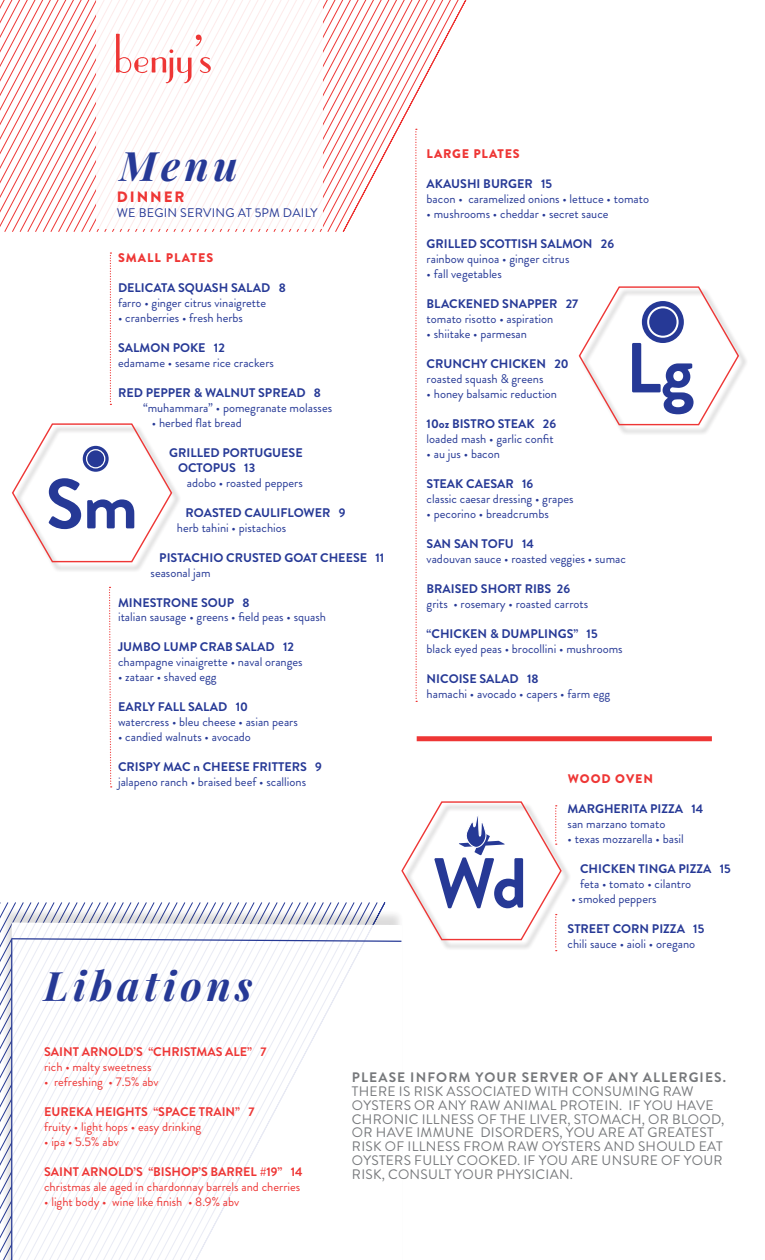
<style>
.page{position:relative;width:765px;height:1260px;background:#fff}
.page>*{position:absolute;margin:0;border:0;box-sizing:border-box;transform-origin:0 0}
.Gotham_8_10{font:700 70.62px "Brandon Grotesque";color:#263996}
.Gotham_8_10-2{font:italic 700 40.5px "Playfair Display";letter-spacing:.11em;color:#263996}
.wine_category{font:900 15px "Brandon Grotesque";letter-spacing:.13em;color:#ee3635}
.Gotham_8_10-3{font:13.75px/13.8px "Brandon Grotesque";letter-spacing:.02em;color:#76787b}
.Gotham_8_10-4{font:700 13.75px "Brandon Grotesque";letter-spacing:.08em;color:#76787b}
.Gotham_8_10-5{font:12.5px "Brandon Grotesque";color:#263996}
.Gotham_8_10-6{font:700 12.5px "Brandon Grotesque";color:#263996}
.Gotham_8_10-7{font:12.5px "Brandon Grotesque";color:#ee3635}
.Gotham_8_10-8{font:700 12.5px "Brandon Grotesque";color:#ee3635}
.Gotham_8_10-9{font:12.5px "Brandon Grotesque";letter-spacing:.02em;color:#263996}
.wine_category-2{font:900 12.5px "Brandon Grotesque";letter-spacing:.08em;color:#ee3635}
.wine_category-3{font:900 12.5px "Brandon Grotesque";letter-spacing:.06em;color:#ee3635}
</style>
<div class="page">
<div style="left:0;top:906px;width:405px;height:354px;background:#231f20;opacity:.18"></div>
<svg style="left:12px;top:951px;width:390px;height:309px"></svg>
<div style="left:403px;top:803px;width:168px;height:147px;background:#231f20;opacity:.37"></div>
<svg style="left:0;top:0;width:467px;height:232px"></svg>
<div style="left:581px;top:288px;width:167px;height:147px;background:#231f20;opacity:.37"></div>
<svg style="left:578px;top:286px;width:162px;height:140px"></svg>
<div style="left:642px;top:301px;width:42px;height:42px;background:#263996;border-radius:50%"></div>
<div style="left:647px;top:306px;width:32px;height:32px;border:2px solid #fff;border-radius:50%"></div>
<svg style="left:415px;top:129px;width:2px;height:573px"></svg>
<div style="left:14px;top:425px;width:168px;height:147px;background:#231f20;opacity:.37"></div>
<svg style="left:12px;top:423px;width:161px;height:140px"></svg>
<svg style="left:83px;top:446px;width:26px;height:26px"></svg>
<div style="left:87px;top:450px;width:18px;height:18px;background:#263996;border-radius:50%"></div>
<div style="left:86px;top:449px;width:19px;height:19px;border:1px solid #fff;border-radius:50%"></div>
<svg style="left:110px;top:252px;width:1px;height:153px"></svg>
<svg style="left:109px;top:587px;width:3px;height:201px"></svg>
<div style="left:417px;top:736px;width:295px;height:5px;background:#ee3635"></div>
<hr style="left:11px;top:939px;width:1px;height:321px;background:#263996">
<div style="left:96px;top:0;width:227px;height:229px;background:#fff"></div>
<svg style="left:116px;top:34px;width:95px;height:49px"></svg>
<svg style="left:10px;top:801px;width:553px;height:150px"></svg>
<p class="Gotham_8_10-2" style="left:120px;top:138px;width:119px">Menu</p>
<p class="wine_category" style="left:117px;top:186px;width:69px">DINNER</p>
<p class="Gotham_8_10-9" style="left:117px;top:204px;width:202px">WE BEGIN SERVING AT 5PM DAILY</p>
<p class="wine_category-2" style="left:118px;top:248px;width:97px">SMALL PLATES</p>
<p class="Gotham_8_10-6" style="left:118px;top:278px;width:169px">DELICATA SQUASH SALAD 8</p>
<p class="Gotham_8_10-5" style="left:118px;top:294px;width:150px">farro • ginger citrus vinaigrette</p>
<p class="Gotham_8_10-5" style="left:118px;top:309px;width:127px">• cranberries • fresh herbs</p>
<p class="Gotham_8_10-6" style="left:118px;top:338px;width:108px">SALMON POKE 12</p>
<p class="Gotham_8_10-5" style="left:118px;top:354px;width:157px">edamame • sesame rice crackers</p>
<p class="Gotham_8_10-6" style="left:118px;top:383px;width:204px">RED PEPPER &amp; WALNUT SPREAD 8</p>
<p class="Gotham_8_10-5" style="left:143px;top:399px;width:191px">“muhammara” • pomegranate molasses</p>
<p class="Gotham_8_10-5" style="left:152px;top:414px;width:91px">• herbed flat bread</p>
<p class="Gotham_8_10-6" style="left:169px;top:443px;width:135px">GRILLED PORTUGUESE</p>
<p class="Gotham_8_10-6" style="left:178px;top:458px;width:79px">OCTOPUS 13</p>
<p class="Gotham_8_10-5" style="left:187px;top:474px;width:118px">adobo • roasted peppers</p>
<p class="Gotham_8_10-6" style="left:186px;top:503px;width:161px">ROASTED CAULIFLOWER 9</p>
<p class="Gotham_8_10-5" style="left:177px;top:519px;width:111px">herb tahini • pistachios</p>
<p class="Gotham_8_10-6" style="left:159px;top:548px;width:227px">PISTACHIO CRUSTED GOAT CHEESE 11</p>
<p class="Gotham_8_10-5" style="left:151px;top:564px;width:62px">seasonal jam</p>
<p class="Gotham_8_10-6" style="left:118px;top:593px;width:133px">MINESTRONE SOUP 8</p>
<p class="Gotham_8_10-5" style="left:118px;top:609px;width:210px">italian sausage • greens • field peas • squash</p>
<p class="Gotham_8_10-6" style="left:118px;top:638px;width:177px">JUMBO LUMP CRAB SALAD 12</p>
<p class="Gotham_8_10-5" style="left:118px;top:654px;width:186px">champagne vinaigrette • naval oranges</p>
<p class="Gotham_8_10-5" style="left:118px;top:669px;width:100px">• zataar • shaved egg</p>
<p class="Gotham_8_10-6" style="left:118px;top:698px;width:131px">EARLY FALL SALAD 10</p>
<p class="Gotham_8_10-5" style="left:118px;top:714px;width:181px">watercress • bleu cheese • asian pears</p>
<p class="Gotham_8_10-5" style="left:118px;top:729px;width:134px">• candied walnuts • avocado</p>
<p class="Gotham_8_10-6" style="left:118px;top:758px;width:205px">CRISPY MAC n CHEESE FRITTERS 9</p>
<p class="Gotham_8_10-5" style="left:118px;top:774px;width:190px">jalapeno ranch • braised beef • scallions</p>
<p class="Gotham_8_10" style="left:46px;top:455px;width:94px">Sm</p>
<p class="Gotham_8_10-2" style="left:44px;top:958px;width:210px">Libations</p>
<p class="wine_category-3" style="left:427px;top:145px;width:95px">LARGE PLATES</p>
<p class="Gotham_8_10-6" style="left:427px;top:175px;width:127px">AKAUSHI BURGER 15</p>
<p class="Gotham_8_10-5" style="left:427px;top:190px;width:224px">bacon • caramelized onions • lettuce • tomato</p>
<p class="Gotham_8_10-5" style="left:427px;top:205px;width:184px">• mushrooms • cheddar • secret sauce</p>
<p class="Gotham_8_10-6" style="left:427px;top:235px;width:189px">GRILLED SCOTTISH SALMON 26</p>
<p class="Gotham_8_10-5" style="left:427px;top:250px;width:144px">rainbow quinoa • ginger citrus</p>
<p class="Gotham_8_10-5" style="left:427px;top:265px;width:77px">• fall vegetables</p>
<p class="Gotham_8_10-6" style="left:427px;top:295px;width:153px">BLACKENED SNAPPER 27</p>
<p class="Gotham_8_10-5" style="left:427px;top:310px;width:128px">tomato risotto • aspiration</p>
<p class="Gotham_8_10-5" style="left:427px;top:325px;width:102px">• shiitake • parmesan</p>
<p class="Gotham_8_10-6" style="left:427px;top:355px;width:144px">CRUNCHY CHICKEN 20</p>
<p class="Gotham_8_10-5" style="left:427px;top:370px;width:118px">roasted squash &amp; greens</p>
<p class="Gotham_8_10-5" style="left:427px;top:385px;width:132px">• honey balsamic reduction</p>
<p class="Gotham_8_10-6" style="left:427px;top:415px;width:131px">10oz BISTRO STEAK 26</p>
<p class="Gotham_8_10-5" style="left:427px;top:430px;width:129px">loaded mash • garlic confit</p>
<p class="Gotham_8_10-5" style="left:427px;top:445px;width:75px">• au jus • bacon</p>
<p class="Gotham_8_10-6" style="left:427px;top:475px;width:108px">STEAK CAESAR 16</p>
<p class="Gotham_8_10-5" style="left:427px;top:490px;width:149px">classic caesar dressing • grapes</p>
<p class="Gotham_8_10-5" style="left:427px;top:505px;width:124px">• pecorino • breadcrumbs</p>
<p class="Gotham_8_10-6" style="left:427px;top:535px;width:109px">SAN SAN TOFU 14</p>
<p class="Gotham_8_10-5" style="left:427px;top:550px;width:201px">vadouvan sauce • roasted veggies • sumac</p>
<p class="Gotham_8_10-6" style="left:427px;top:580px;width:145px">BRAISED SHORT RIBS 26</p>
<p class="Gotham_8_10-5" style="left:427px;top:595px;width:163px">grits • rosemary • roasted carrots</p>
<p class="Gotham_8_10-6" style="left:427px;top:625px;width:173px">“CHICKEN &amp; DUMPLINGS” 15</p>
<p class="Gotham_8_10-5" style="left:427px;top:640px;width:198px">black eyed peas • brocollini • mushrooms</p>
<p class="Gotham_8_10-6" style="left:427px;top:670px;width:114px">NICOISE SALAD 18</p>
<p class="Gotham_8_10-5" style="left:427px;top:685px;width:185px">hamachi • avocado • capers • farm egg</p>
<p class="Gotham_8_10" style="left:626px;top:319px;width:70px">Lg</p>
<p class="Gotham_8_10" style="left:432px;top:834px;width:96px">Wd</p>
<p class="wine_category-2" style="left:568px;top:770px;width:87px">WOOD OVEN</p>
<p class="Gotham_8_10-6" style="left:568px;top:800px;width:137px">MARGHERITA PIZZA 14</p>
<p class="Gotham_8_10-5" style="left:568px;top:815px;width:99px">san marzano tomato</p>
<p class="Gotham_8_10-5" style="left:568px;top:830px;width:118px">• texas mozzarella • basil</p>
<p class="Gotham_8_10-6" style="left:580px;top:860px;width:152px">CHICKEN TINGA PIZZA 15</p>
<p class="Gotham_8_10-5" style="left:580px;top:875px;width:113px">feta • tomato • cilantro</p>
<p class="Gotham_8_10-5" style="left:571px;top:890px;width:87px">• smoked peppers</p>
<p class="Gotham_8_10-6" style="left:568px;top:920px;width:138px">STREET CORN PIZZA 15</p>
<p class="Gotham_8_10-5" style="left:568px;top:935px;width:129px">chili sauce • aioli • oregano</p>
<p class="Gotham_8_10-8" style="left:44px;top:1042px;width:224px">SAINT ARNOLD’S “CHRISTMAS ALE” 7</p>
<p class="Gotham_8_10-7" style="left:44px;top:1058px;width:109px">rich • malty sweetness</p>
<p class="Gotham_8_10-7" style="left:44px;top:1073px;width:116px">• refreshing • 7.5% abv</p>
<p class="Gotham_8_10-8" style="left:44px;top:1102px;width:212px">EUREKA HEIGHTS “SPACE TRAIN” 7</p>
<p class="Gotham_8_10-7" style="left:44px;top:1118px;width:159px">fruity • light hops • easy drinking</p>
<p class="Gotham_8_10-7" style="left:44px;top:1133px;width:76px">• ipa • 5.5% abv</p>
<p class="Gotham_8_10-8" style="left:44px;top:1162px;width:260px">SAINT ARNOLD’S “BISHOP’S BARREL #19” 14</p>
<p class="Gotham_8_10-7" style="left:44px;top:1178px;width:258px">christmas ale aged in chardonnay barrels and cherries</p>
<p class="Gotham_8_10-7" style="left:44px;top:1193px;width:197px">• light body • wine like finish • 8.9% abv</p>
<p class="Gotham_8_10-4" style="left:352px;top:1068px;width:375px">PLEASE INFORM YOUR SERVER OF ANY ALLERGIES.</p>
<p class="Gotham_8_10-3" style="left:352px;top:1085px;width:374px">THERE IS RISK ASSOCIATED WITH CONSUMING RAW OYSTERS OR ANY RAW ANIMAL PROTEIN. IF YOU HAVE CHRONIC ILLNESS OF THE LIVER, STOMACH, OR BLOOD, OR HAVE IMMUNE DISORDERS, YOU ARE AT GREATEST RISK OF ILLNESS FROM RAW OYSTERS AND SHOULD EAT OYSTERS FULLY COOKED. IF YOU ARE UNSURE OF YOUR RISK, CONSULT YOUR PHYSICIAN.</p>
</div>
